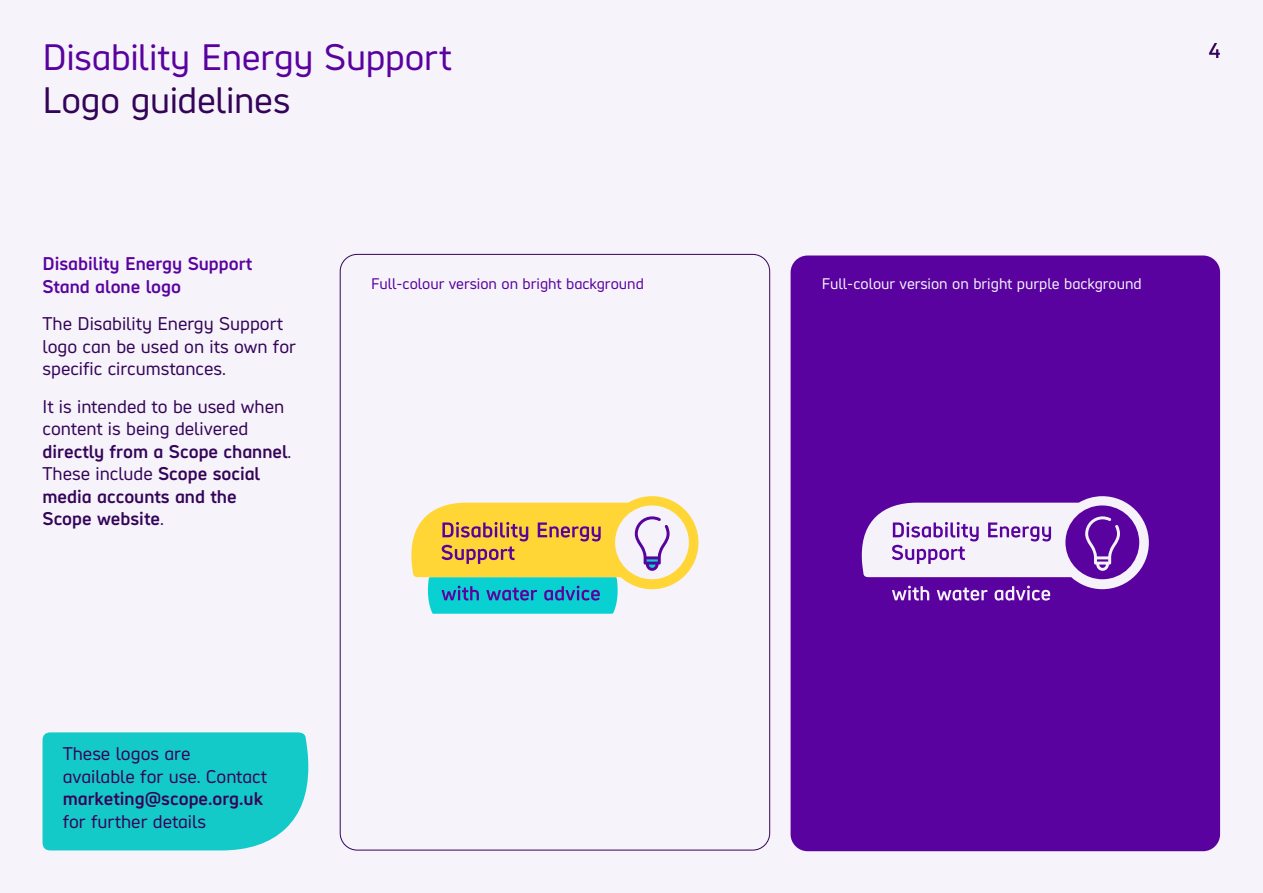
<style>
.page{position:relative;width:1263px;height:893px;background:#f6f3fa}
.page>*{position:absolute;margin:0;border:0;box-sizing:border-box;transform-origin:0 0}
.Section_heading_brig{font:36px "Hargreaves";letter-spacing:-.005em;color:#59029f}
.Section_heading_deep{font:36px "Hargreaves";letter-spacing:-.01em;color:#340458}
.t1{font:21px "Hargreaves";color:#340458}
.Body_copy_deep_purpl{font:700 18px/22.5px "Hargreaves";color:#340458}
.Body_copy_deep_purpl-2{font:18px/22.5px "Hargreaves";color:#340458}
.Subheading_bright_pu{font:700 18px/22.5px "Hargreaves";color:#59029f}
.Smallprint_purple{font:15px "Hargreaves";color:#f6f3fa}
.Smallprint_purple-2{font:15px "Hargreaves";color:#59029f}
.s1{font-weight:400}
</style>
<div class="page">
<div style="left:43px;top:732px;width:265px;height:118px;background:#14cac9"></div>
<div style="left:790px;top:255px;width:430px;height:596px;background:#59029f;border-radius:17px"></div>
<div style="left:605px;top:496px;width:93px;height:93px;background:#ffd636;border-radius:50%"></div>
<div style="left:615px;top:505px;width:74px;height:74px;background:#f5f2fa;border-radius:50%"></div>
<svg style="left:411px;top:503px;width:258px;height:111px"></svg>
<svg style="left:862px;top:496px;width:287px;height:105px"></svg>
<p class="Section_heading_brig" style="left:43px;top:34px;width:411px">Disability Energy Support</p>
<p class="Section_heading_deep" style="left:43px;top:77px;width:249px">Logo guidelines</p>
<p class="Subheading_bright_pu" style="left:43px;top:252px;width:211px">Disability Energy Support<br>Stand alone logo</p>
<p class="Body_copy_deep_purpl-2" style="left:43px;top:312px;width:255px">The Disability Energy Support logo can be used on its own for specific circumstances.</p>
<p class="Body_copy_deep_purpl" style="left:43px;top:395px;width:250px"><span class="s1">It is intended to be used when content is being delivered </span>directly from a Scope channel<span class="s1">.<br>These include</span> Scope social media accounts and the<br>Scope website<span class="s1">.</span></p>
<p class="Smallprint_purple-2" style="left:371px;top:274px;width:274px">Full-colour version on bright background</p>
<p class="Smallprint_purple" style="left:822px;top:274px;width:322px">Full-colour version on bright purple background</p>
<p class="t1" style="left:1209px;top:38px;width:13px">4</p>
<p class="Body_copy_deep_purpl-2" style="left:63px;top:742px;width:206px">These logos are available for use. Contact</p>
<p class="Body_copy_deep_purpl" style="left:63px;top:787px;width:202px">marketing@scope.org.uk</p>
<p class="Body_copy_deep_purpl-2" style="left:63px;top:810px;width:145px">for further details</p>
</div>
